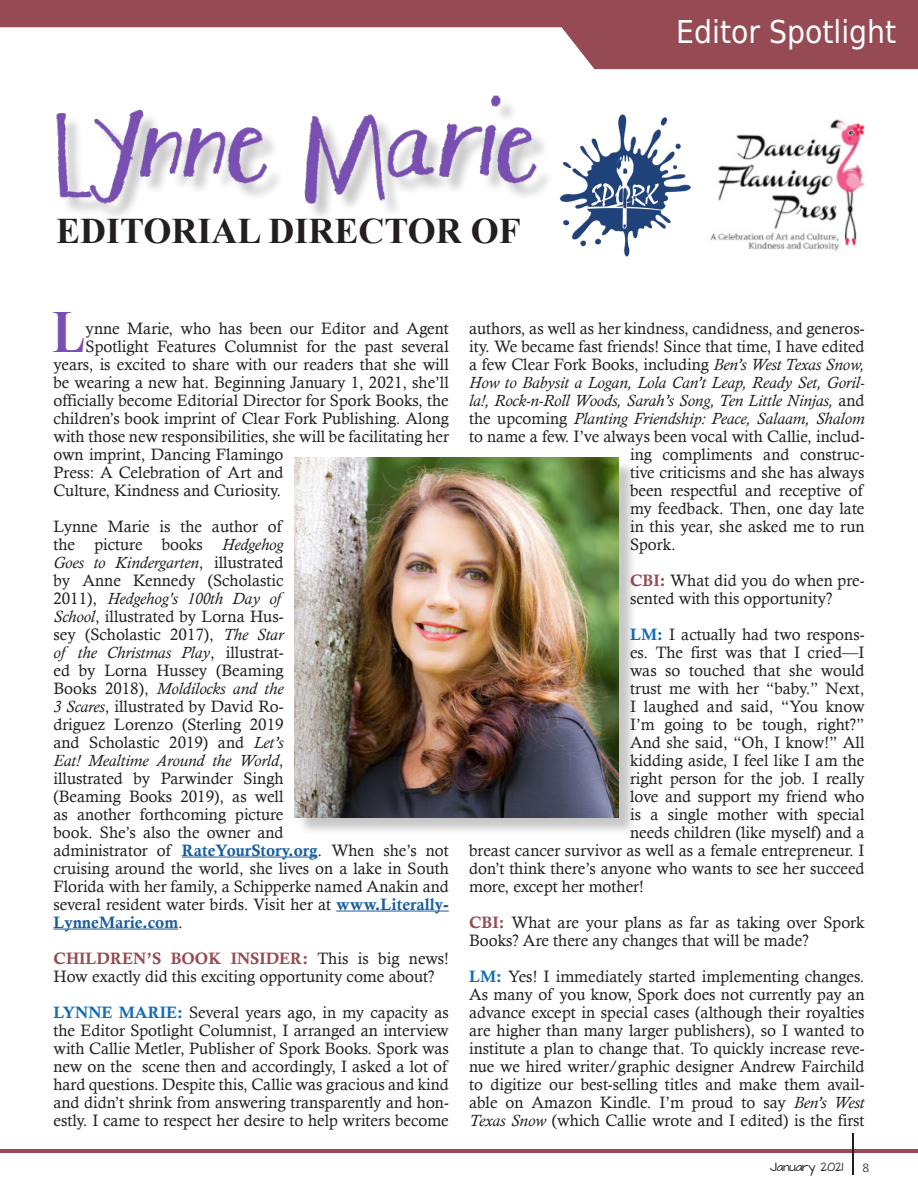
<style>
.page{position:relative;width:918px;height:1188px;background:#fff}
.page>*{position:absolute;margin:0;border:0;box-sizing:border-box;transform-origin:0 0}
.At_Presstime_Paragra{font:700 59.55px "Times New Roman";color:#7950b1;scale:.83 1}
.At_Presstime_Paragra-2{font:700 36px "Times New Roman";color:#231f20}
.t1{font:31.5px "DejaVu Sans Condensed";color:#fff}
.At_Presstime_Paragra-3{font:16.5px/18px "Calisto";color:#231f20}
.At_Presstime_Paragra-4{font:italic 16.5px "Calisto";color:#231f20}
.t2{font:300 13.5px "Calibri";color:#231f20}
.t3{font:10.2px "Architects Daughter";color:#231f20}
.s1{font-style:italic}
.s2{font-family:"Calis MT Bol";color:#175d9e}
.s3{font-family:"Calis MT Bol";color:#964a53}
.s4{font-family:"Calis MT Bol";color:#126cb3}
.s5{font-style:normal}
</style>
<div class="page">
<svg style="left:0;top:0;width:918px;height:69px;fill:#964a53"></svg>
<hr style="left:0;top:1149px;width:918px;height:4px;background:#964a53">
<hr style="left:852px;top:1133px;width:2px;height:42px;background:#231f20">
<hr style="left:182px;top:857px;width:136px;height:1px;background:#175d9e">
<hr style="left:336px;top:911px;width:113px;height:1px;background:#175d9e">
<hr style="left:53px;top:929px;width:125px;height:1px;background:#175d9e">
<div style="left:59px;top:98px;width:495px;height:123px;background:#231f20;opacity:.25"></div>
<img style="left:56px;top:95px;width:481px;height:109px">
<img style="left:551px;top:113px;width:140px;height:144px">
<img style="left:710px;top:119px;width:155px;height:132px">
<div style="left:297px;top:460px;width:340px;height:376px;background:#231f20;opacity:.25"></div>
<img style="left:295px;top:458px;width:324px;height:359px">
<p class="At_Presstime_Paragra-2" style="left:56px;top:205px;width:466px">EDITORIAL DIRECTOR OF</p>
<p class="t1" style="left:676px;top:7px;width:222px">Editor Spotlight</p>
<p class="At_Presstime_Paragra" style="left:53px;top:289px;width:41px">L</p>
<p class="At_Presstime_Paragra-3" style="left:86px;top:319px;width:365px">ynne Marie, who has been our Editor and Agent</p>
<p class="At_Presstime_Paragra-3" style="left:86px;top:337px;width:365px">Spotlight Features Columnist for the past several</p>
<p class="At_Presstime_Paragra-3" style="left:53px;top:355px;width:397px">years, is excited to share with our readers that she will</p>
<p class="At_Presstime_Paragra-3" style="left:53px;top:373px;width:397px">be wearing a new hat. Beginning January 1, 2021, she’ll</p>
<p class="At_Presstime_Paragra-3" style="left:53px;top:391px;width:397px">officially become Editorial Director for Spork Books, the</p>
<p class="At_Presstime_Paragra-3" style="left:53px;top:409px;width:397px">children’s book imprint of Clear Fork Publishing. Along</p>
<p class="At_Presstime_Paragra-3" style="left:53px;top:427px;width:397px">with those new responsibilities, she will be facilitating her</p>
<p class="At_Presstime_Paragra-3" style="left:53px;top:445px;width:232px">own imprint, Dancing Flamingo</p>
<p class="At_Presstime_Paragra-3" style="left:53px;top:463px;width:232px">Press: A Celebration of Art and</p>
<p class="At_Presstime_Paragra-3" style="left:53px;top:481px;width:229px">Culture, Kindness and Curiosity.</p>
<p class="At_Presstime_Paragra-3" style="left:53px;top:517px;width:397px">Lynne Marie is the author of<br>the picture books <span class="s1">Hedgehog<br>Goes to Kindergarten</span>, illustrated<br>by Anne Kennedy (Scholastic<br>2011), <span class="s1">Hedgehog's 100th Day of<br>School</span>, illustrated by Lorna Hus-<br>sey (Scholastic 2017), <span class="s1">The Star<br>of the Christmas Play</span>, illustrat-<br>ed by Lorna Hussey (Beaming<br>Books 2018), <span class="s1">Moldilocks and the<br>3 Scares</span>, illustrated by David Ro-<br>driguez Lorenzo (Sterling 2019<br>and Scholastic 2019) and <span class="s1">Let’s<br>Eat! Mealtime Around the World</span>,<br>illustrated by Parwinder Singh<br>(Beaming Books 2019), as well<br>as another forthcoming picture<br>book. She’s also the owner and<br>administrator of <span class="s2">RateYourStory.org</span>. When she’s not cruising around the world, she lives on a lake in South Florida with her family, a Schipperke named Anakin and several resident water birds. Visit her at <span class="s2">www.Literally-LynneMarie.com</span>.</p>
<p class="At_Presstime_Paragra-3" style="left:53px;top:949px;width:397px"><span class="s3">CHILDREN’S BOOK INSIDER:</span> This is big news!<br>How exactly did this exciting opportunity come about?</p>
<p class="At_Presstime_Paragra-3" style="left:53px;top:1003px;width:397px;text-align:justify"><span class="s4">LYNNE MARIE:</span> Several years ago, in my capacity as the Editor Spotlight Columnist, I arranged an interview with Callie Metler, Publisher of Spork Books. Spork was new on the scene then and accordingly, I asked a lot of hard questions. Despite this, Callie was gracious and kind and didn’t shrink from answering transparently and hon&shy;estly. I came to respect her desire to help writers become</p>
<p class="At_Presstime_Paragra-3" style="left:469px;top:319px;width:397px">authors, as well as her kindness, candidness, and generos-</p>
<p class="At_Presstime_Paragra-3" style="left:469px;top:337px;width:397px">ity. We became fast friends! Since that time, I have edited</p>
<p class="At_Presstime_Paragra-3" style="left:469px;top:355px;width:397px">a few Clear Fork Books, including <span class="s1">Ben’s West Texas Snow,</span></p>
<p class="At_Presstime_Paragra-4" style="left:469px;top:372px;width:397px">How to Babysit a Logan, Lola Can’t Leap, Ready Set, Goril-</p>
<p class="At_Presstime_Paragra-4" style="left:469px;top:390px;width:397px">la!, Rock-n-Roll Woods, Sarah’s Song, Ten Little Ninjas, <span class="s5">and</span></p>
<p class="At_Presstime_Paragra-4" style="left:469px;top:408px;width:397px"><span class="s5">the upcoming</span> Planting Friendship: Peace, Salaam, Shalom</p>
<p class="At_Presstime_Paragra-3" style="left:469px;top:427px;width:397px">to name a few. I’ve always been vocal with Callie, includ-</p>
<p class="At_Presstime_Paragra-3" style="left:630px;top:445px;width:236px">ing compliments and construc-</p>
<p class="At_Presstime_Paragra-3" style="left:630px;top:463px;width:236px">tive criticisms and she has always</p>
<p class="At_Presstime_Paragra-3" style="left:630px;top:481px;width:234px">been respectful and receptive of</p>
<p class="At_Presstime_Paragra-3" style="left:630px;top:499px;width:236px">my feedback. Then, one day late</p>
<p class="At_Presstime_Paragra-3" style="left:630px;top:517px;width:236px">in this year, she asked me to run</p>
<p class="At_Presstime_Paragra-3" style="left:630px;top:535px;width:47px">Spork.</p>
<p class="At_Presstime_Paragra-3" style="left:630px;top:571px;width:236px"><span class="s3">CBI:</span> What did you do when pre&shy;sented with this opportunity?</p>
<p class="At_Presstime_Paragra-3" style="left:630px;top:625px;width:236px"><span class="s4">LM:</span> I actually had two respons-</p>
<p class="At_Presstime_Paragra-3" style="left:630px;top:643px;width:236px">es. The first was that I cried—I</p>
<p class="At_Presstime_Paragra-3" style="left:630px;top:661px;width:236px">was so touched that she would</p>
<p class="At_Presstime_Paragra-3" style="left:630px;top:679px;width:236px">trust me with her “baby.” Next,</p>
<p class="At_Presstime_Paragra-3" style="left:630px;top:697px;width:236px">I laughed and said, “You know</p>
<p class="At_Presstime_Paragra-3" style="left:630px;top:715px;width:236px">I’m going to be tough, right?”</p>
<p class="At_Presstime_Paragra-3" style="left:630px;top:733px;width:236px">And she said, “Oh, I know!” All</p>
<p class="At_Presstime_Paragra-3" style="left:630px;top:751px;width:236px">kidding aside, I feel like I am the</p>
<p class="At_Presstime_Paragra-3" style="left:630px;top:769px;width:236px">right person for the job. I really</p>
<p class="At_Presstime_Paragra-3" style="left:630px;top:787px;width:236px">love and support my friend who</p>
<p class="At_Presstime_Paragra-3" style="left:630px;top:805px;width:236px">is a single mother with special</p>
<p class="At_Presstime_Paragra-3" style="left:630px;top:823px;width:236px">needs children (like myself) and a</p>
<p class="At_Presstime_Paragra-3" style="left:469px;top:841px;width:397px">breast cancer survivor as well as a female entrepreneur. I</p>
<p class="At_Presstime_Paragra-3" style="left:469px;top:859px;width:397px">don’t think there’s anyone who wants to see her succeed</p>
<p class="At_Presstime_Paragra-3" style="left:469px;top:877px;width:176px">more, except her mother!</p>
<p class="At_Presstime_Paragra-3" style="left:469px;top:913px;width:397px"><span class="s3">CBI:</span> What are your plans as far as taking over Spork<br>Books? Are there any changes that will be made?</p>
<p class="At_Presstime_Paragra-3" style="left:469px;top:967px;width:397px;text-align:justify"><span class="s4">LM:</span> Yes! I immediately started implementing changes.<br>As many of you know, Spork does not currently pay an advance except in special cases (although their royalties are higher than many larger publishers), so I wanted to institute a plan to change that. To quickly increase reve&shy;nue we hired writer/graphic designer Andrew Fairchild to digitize our best-selling titles and make them avail&shy;able on Amazon Kindle. I’m proud to say <span class="s1">Ben’s West Texas Snow</span> (which Callie wrote and I edited) is the first</p>
<p class="t3" style="left:770px;top:1159px;width:75px">January 2021</p>
<p class="t2" style="left:862px;top:1159px;width:8px">8</p>
</div>
